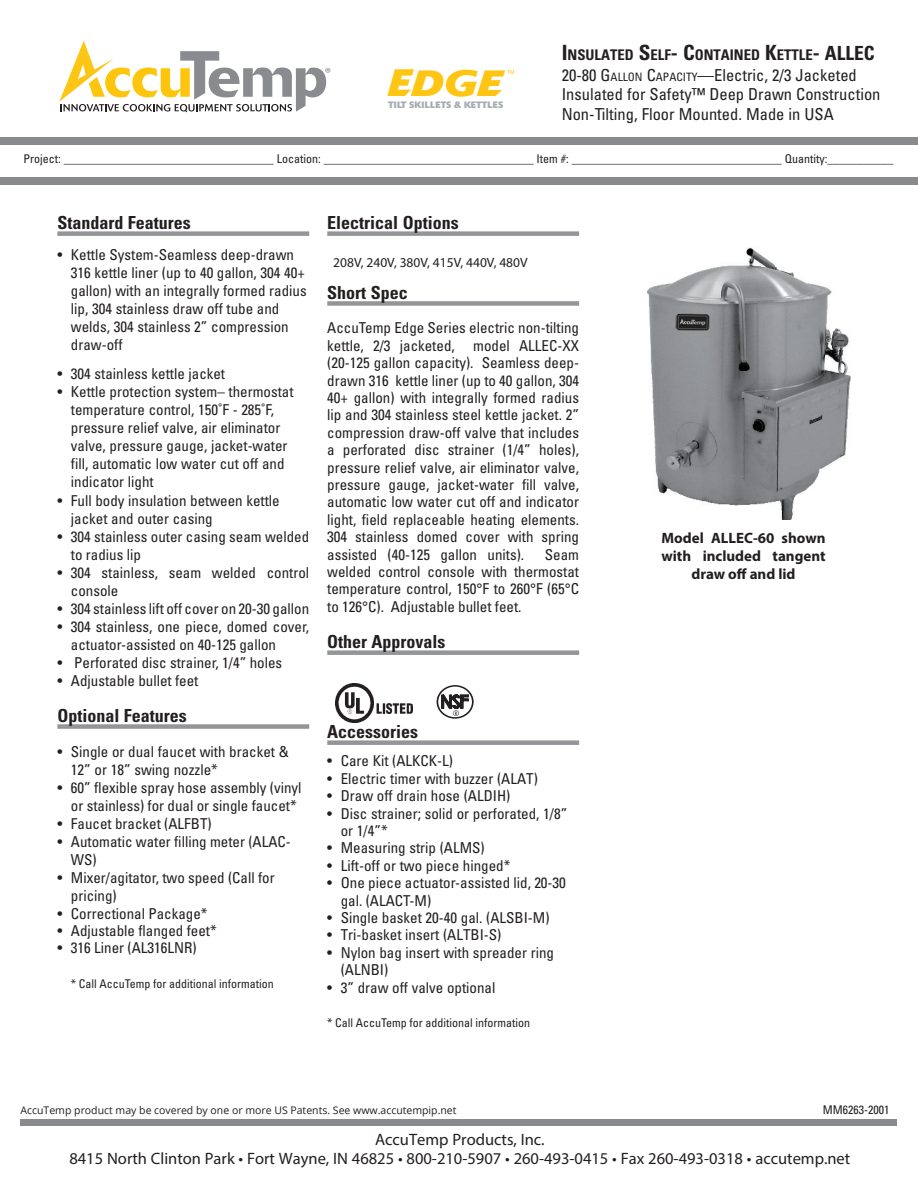
<style>
.page{position:relative;width:918px;height:1188px;background:#fff}
.page>*{position:absolute;margin:0;border:0;box-sizing:border-box;transform-origin:0 0}
.t1{font:italic 700 36.15px "Delta";color:#fec612;scale:1.16 1}
.t2{font:700 condensed 19.5px "Univers";color:#231f20}
.t3{font:700 condensed 18px "Univers";color:#231f20}
.t4{font:condensed 16.5px/19.8px "Univers";color:#231f20}
.t5{font:16.5px/19.8px "Myriad Pro";color:#231f20;text-align:center}
.t6{font:condensed 15px/17.4px "Univers";color:#231f20}
.t7{font:700 15px/18px "Myriad Pro";color:#231f20;text-align:center}
.t8{font:15px "Myriad Pro";color:#898b8e}
.t9{font:700 condensed 14.7px "Univers";color:#231f20}
.t10{font:13.5px "Myriad Pro";color:#231f20}
.t11{font:condensed 12px "Univers";color:#231f20}
.t12{font:10.5px "Open Sans";color:#231f20}
.t13{font:700 9.15px "Delta";color:#a6acb2}
.s1{font-size:37.8px}
.s2{font-size:21px}
.s3{font-size:19.5px}
.s4{font-style:inherit}
.s5{font-size:11.55px}
</style>
<div class="page">
<div style="left:57px;top:231px;width:252px;height:5px;background:#939598"></div>
<div style="left:57px;top:724px;width:252px;height:5px;background:#939598"></div>
<div style="left:327px;top:231px;width:252px;height:5px;background:#939598"></div>
<div style="left:327px;top:301px;width:252px;height:5px;background:#939598"></div>
<div style="left:327px;top:650px;width:252px;height:5px;background:#939598"></div>
<div style="left:327px;top:740px;width:252px;height:5px;background:#939598"></div>
<div style="left:437px;top:685px;width:37px;height:34px;border:2px solid #231f20;border-radius:50%"></div>
<svg style="left:441px;top:695px;width:29px;height:24px"></svg>
<div style="left:0;top:137px;width:918px;height:7px;background:#898a8e"></div>
<div style="left:0;top:178px;width:918px;height:7px;background:#898a8e"></div>
<div style="left:21px;top:1119px;width:876px;height:6px;background:#898a8e"></div>
<svg style="left:59px;top:40px;width:267px;height:72px"></svg>
<svg style="left:507px;top:70px;width:7px;height:4px"></svg>
<img style="left:646px;top:247px;width:205px;height:272px">
<img style="left:335px;top:684px;width:78px;height:38px">
<p class="t8" style="left:325px;top:63px;width:8px">®</p>
<h1 class="t1" style="left:387px;top:61px;width:100px"><span class="s1">E</span>DGE</h1>
<p class="t13" style="left:388px;top:99px;width:117px">TILT SKILLETS &amp; KETTLES</p>
<p class="t9" style="left:562px;top:45px;width:274px"><span class="s2">I</span>NSULATED <span class="s2">S</span>ELF<span class="s2">- C</span>ONTAINED <span class="s2">K</span>ETTLE<span class="s2">-</span> <span class="s3">ALLE</span></p>
<h2 class="t2" style="left:864px;top:41px;width:12px">C</h2>
<p class="t4" style="left:562px;top:65px;width:320px"><span class="s4">20-80 G</span><span class="s5">ALLON</span> <span class="s4">C</span><span class="s5">APACITY</span><span class="s4">—</span>Electric, 2/3 Jacketed<br>Insulated for Safety™ Deep Drawn Construction<br>Non-Tilting, Floor Mounted. Made in USA</p>
<p class="t11" style="left:24px;top:151px;width:871px">Project: ___________________________________ Location: ___________________________________ Item #: ___________________________________ Quantity:___________</p>
<p class="t3" style="left:57px;top:211px;width:135px">Standard Features</p>
<p class="t6" style="left:71px;top:246px;width:237px;line-height:18px;text-indent:-14px">• Kettle System-Seamless deep-drawn 316 kettle liner (up to 40 gallon, 304 40+ gallon) with an integrally formed radius lip, 304 stainless draw off tube and welds, 304 stainless 2” compression draw-off</p>
<p class="t6" style="left:57px;top:365px;width:169px">• 304 stainless kettle jacket</p>
<p class="t6" style="left:71px;top:382px;width:224px;line-height:18px;text-indent:-14px">• Kettle protection system– thermostat temperature control, 150˚F - 285˚F, pressure relief valve, air eliminator valve, pressure gauge, jacket-water fill, automatic low water cut off and indicator light</p>
<p class="t6" style="left:71px;top:492px;width:210px;line-height:18px;text-indent:-14px">• Full body insulation between kettle jacket and outer casing</p>
<p class="t6" style="left:71px;top:528px;width:240px;line-height:18px;text-indent:-14px">• 304 stainless outer casing seam welded to radius lip</p>
<p class="t6" style="left:71px;top:564px;width:240px;line-height:18px;text-indent:-14px">• 304 stainless, seam welded control console</p>
<p class="t6" style="left:57px;top:600px;width:253px">• 304 stainless lift off cover on 20-30 gallon</p>
<p class="t6" style="left:71px;top:618px;width:240px;line-height:18px;text-indent:-14px">• 304 stainless, one piece, domed cover, actuator-assisted on 40-125 gallon</p>
<p class="t6" style="left:57px;top:654px;width:226px">• Perforated disc strainer, 1/4” holes</p>
<p class="t6" style="left:57px;top:672px;width:142px">• Adjustable bullet feet</p>
<p class="t3" style="left:57px;top:704px;width:131px">Optional Features</p>
<p class="t6" style="left:71px;top:743px;width:219px;line-height:18px;text-indent:-14px">• Single or dual faucet with bracket &amp;<br>12” or 18” swing nozzle*</p>
<p class="t6" style="left:57px;top:779px;width:246px;line-height:18px;text-align:center">• 60” flexible spray hose assembly (vinyl or stainless) for dual or single faucet*</p>
<p class="t6" style="left:57px;top:815px;width:156px">• Faucet bracket (ALFBT)</p>
<p class="t6" style="left:71px;top:833px;width:221px;line-height:18px;text-indent:-14px">• Automatic water filling meter (ALAC-<br>WS)</p>
<p class="t6" style="left:71px;top:869px;width:205px;line-height:18px;text-indent:-14px">• Mixer/agitator, two speed (Call for pricing)</p>
<p class="t6" style="left:57px;top:904px;width:152px">• Correctional Package*</p>
<p class="t6" style="left:57px;top:922px;width:161px">• Adjustable flanged feet*</p>
<p class="t6" style="left:57px;top:939px;width:141px">• 316 Liner (AL316LNR)</p>
<p class="t11" style="left:71px;top:976px;width:205px">* Call AccuTemp for additional information</p>
<p class="t3" style="left:327px;top:211px;width:133px">Electrical Options</p>
<p class="t10" style="left:333px;top:254px;width:196px">208V, 240V, 380V, 415V, 440V, 480V</p>
<p class="t3" style="left:327px;top:281px;width:82px">Short Spec</p>
<p class="t6" style="left:327px;top:319px;width:253px;text-align:justify">AccuTemp Edge Series electric non-tilting kettle, 2/3 jacketed, model ALLEC-XX (20-125 gallon capacity). Seamless deep&shy;drawn 316 kettle liner (up to 40 gallon, 304<br>40+ gallon) with integrally formed radius lip and 304 stainless steel kettle jacket. 2” compression draw-off valve that includes a perforated disc strainer (1/4” holes), pressure relief valve, air eliminator valve, pressure gauge, jacket-water fill valve, automatic low water cut off and indicator light, field replaceable heating elements.<br>304 stainless domed cover with spring assisted (40-125 gallon units).</p>
<p class="t6" style="left:327px;top:545px;width:253px;text-align:justify;text-indent:218px">Seam welded control console with thermostat temperature control, 150°F to 260°F (65°C to 126°C). Adjustable bullet feet.</p>
<p class="t3" style="left:327px;top:630px;width:120px">Other Approvals</p>
<p class="t3" style="left:327px;top:720px;width:92px">Accessories</p>
<p class="t6" style="left:327px;top:752px;width:127px">• Care Kit (ALKCK-L)</p>
<p class="t6" style="left:327px;top:769px;width:212px">• Electric timer with buzzer (ALAT)</p>
<p class="t6" style="left:327px;top:787px;width:185px">• Draw off drain hose (ALDIH)</p>
<p class="t6" style="left:341px;top:804px;width:228px;text-indent:-14px">• Disc strainer; solid or perforated, 1/8” or 1/4”*</p>
<p class="t6" style="left:327px;top:839px;width:159px">• Measuring strip (ALMS)</p>
<p class="t6" style="left:327px;top:856px;width:185px">• Lift-off or two piece hinged*</p>
<p class="t6" style="left:341px;top:874px;width:227px;text-indent:-14px">• One piece actuator-assisted lid, 20-30 gal. (ALACT-M)</p>
<p class="t6" style="left:327px;top:909px;width:224px">• Single basket 20-40 gal. (ALSBI-M)</p>
<p class="t6" style="left:327px;top:926px;width:176px">• Tri-basket insert (ALTBI-S)</p>
<p class="t6" style="left:341px;top:943px;width:215px;text-indent:-14px">• Nylon bag insert with spreader ring (ALNBI)</p>
<p class="t6" style="left:327px;top:978px;width:170px">• 3” draw off valve optional</p>
<p class="t11" style="left:327px;top:1015px;width:205px">* Call AccuTemp for additional information</p>
<p class="t12" style="left:21px;top:1103px;width:438px">AccuTemp product may be covered by one or more US Patents. See www.accutempip.net</p>
<p class="t7" style="left:662px;top:528px;width:166px">Model ALLEC-60 shown with included tangent draw off and lid</p>
<p class="t11" style="left:823px;top:1102px;width:68px">MM6263-2001</p>
<p class="t5" style="left:69px;top:1129px;width:782px">AccuTemp Products, Inc.<br>8415 North Clinton Park • Fort Wayne, IN 46825 • 800-210-5907 • 260-493-0415 • Fax 260-493-0318 • accutemp.net</p>
</div>
